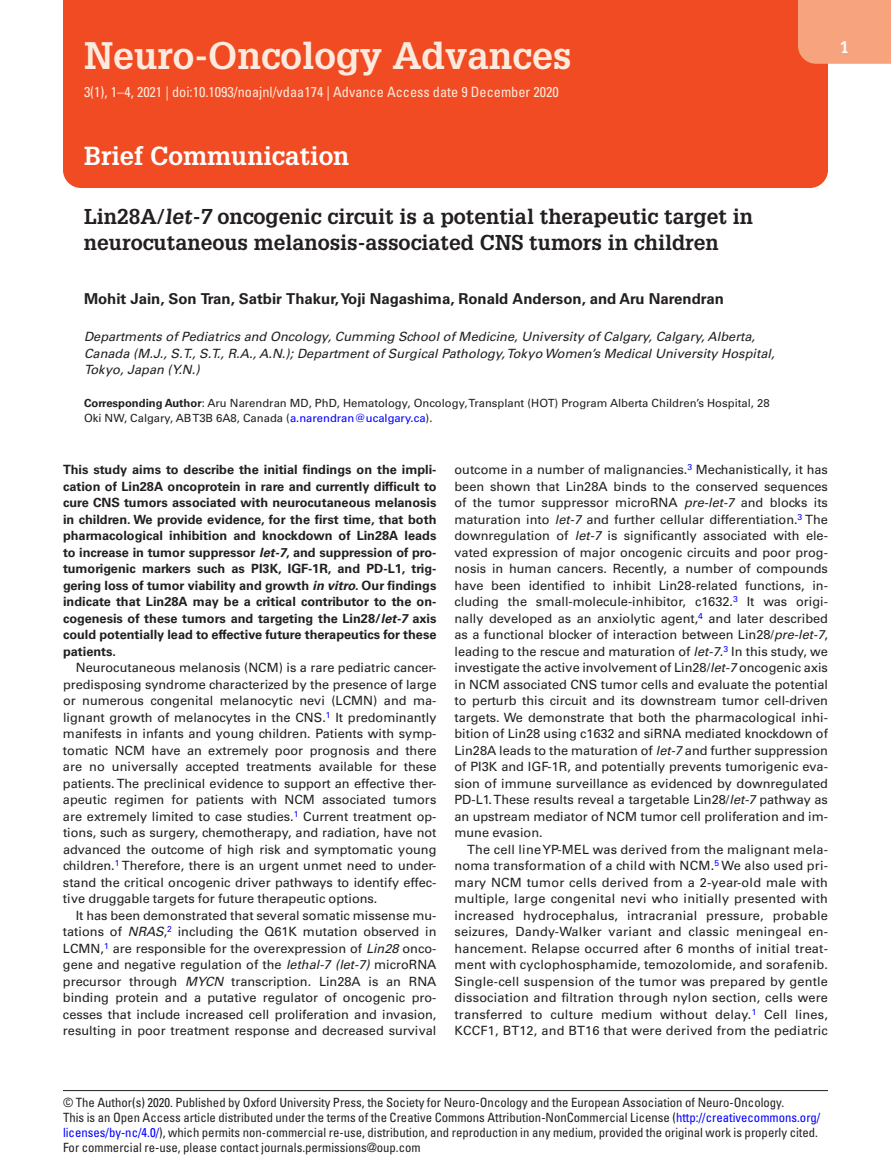
<style>
.page{position:relative;width:891px;height:1175px;background:#fff}
.page>*{position:absolute;margin:0;border:0;box-sizing:border-box;transform-origin:0 0}
.t1{font:700 37.5px "Glypha LT Std";color:#fdeade}
.t2{font:700 25.5px "Glypha LT Std";color:#fff}
.t3{font:700 21px/25.5px "Glypha LT Std";color:#231f20}
.t4{font:700 16.5px "Glypha LT Std";color:#fff}
.t5{font:700 15px "Univers LT Std";color:#231f20}
.t6{font:condensed 14.25px "Univers LT Std";color:#fdeade}
.t7{font:12.75px/16.5px "Univers LT Std";color:#231f20;text-align:justify}
.t8{font:700 12.75px/16.5px "Univers LT Std";color:#231f20;text-align:justify}
.t9{font:condensed 12.75px/15px "Univers LT Std";color:#231f20}
.t10{font:italic 12.75px/16.5px "Univers LT Std";letter-spacing:.005em;color:#231f20}
.t11{font:11.25px/15px "Univers LT Std";color:#231f20}
.s1{font-weight:700}
.s2{color:#00f}
.s3{font-style:italic}
</style>
<div class="page">
<div style="left:63px;top:0;width:765px;height:166px;background:#f04b22"></div>
<div style="left:798px;top:0;width:93px;height:64px;background:#f7a37d"></div>
<div style="left:63px;top:166px;width:765px;height:22px;background:#f04b22"></div>
<hr style="left:63px;top:1090px;width:765px;height:1px;background:#231f20">
<h1 class="t1" style="left:84px;top:32px;width:489px">Neuro-Oncology Advances</h1>
<p class="t6" style="left:84px;top:83px;width:476px">3(1), 1–4, 2021 | doi:10.1093/noajnl/vdaa174 | Advance Access date 9 December 2020</p>
<p class="t4" style="left:840px;top:37px;width:11px">1</p>
<h2 class="t2" style="left:84px;top:140px;width:267px">Brief Communication</h2>
<h3 class="t3" style="left:84px;top:204px;width:670px">Lin28A/let-7 oncogenic circuit is a potential therapeutic target in neurocutaneous melanosis-associated CNS tumors in children</h3>
<p class="t5" style="left:84px;top:290px;width:641px">Mohit Jain, Son Tran, Satbir Thakur, Yoji Nagashima, Ronald Anderson, and Aru Narendran</p>
<p class="t10" style="left:84px;top:329px;width:692px">Departments of Pediatrics and Oncology, Cumming School of Medicine, University of Calgary, Calgary, Alberta,<br>Canada (M.J., S.T., S.T., R.A., A.N.); Department of Surgical Pathology, Tokyo Women’s Medical University Hospital,<br>Tokyo, Japan (Y.N.)</p>
<p class="t11" style="left:84px;top:395px;width:687px"><span class="s1">Corresponding Author</span>: Aru Narendran MD, PhD, Hematology, Oncology, Transplant (HOT) Program Alberta Children’s Hospital, 28<br>Oki NW, Calgary, AB T3B 6A8, Canada (<span class="s2">a.narendran@ucalgary.ca</span>).</p>
<p class="t8" style="left:63px;top:461px;width:375px">This study aims to describe the initial findings on the impli&shy;cation of Lin28A oncoprotein in rare and currently difficult to cure CNS tumors associated with neurocutaneous melanosis in children. We provide evidence, for the first time, that both pharmacological inhibition and knockdown of Lin28A leads to increase in tumor suppressor <span class="s3">let-7</span>, and suppression of pro&shy;tumorigenic markers such as PI3K, IGF-1R, and PD-L1, trig&shy;gering loss of tumor viability and growth <span class="s3">in vitro</span>. Our findings indicate that Lin28A may be a critical contributor to the on&shy;cogenesis of these tumors and targeting the Lin28/<span class="s3">let-7</span> axis could potentially lead to effective future therapeutics for these patients.</p>
<p class="t7" style="left:63px;top:659px;width:375px;text-indent:13px">Neurocutaneous melanosis (NCM) is a rare pediatric cancer&shy;predisposing syndrome characterized by the presence of large or numerous congenital melanocytic nevi (LCMN) and ma&shy;lignant growth of melanocytes in the CNS.<sup>1</sup> It predominantly manifests in infants and young children. Patients with symp&shy;tomatic NCM have an extremely poor prognosis and there are no universally accepted treatments available for these patients. The preclinical evidence to support an effective ther&shy;apeutic regimen for patients with NCM associated tumors are extremely limited to case studies.<sup>1</sup> Current treatment op&shy;tions, such as surgery, chemotherapy, and radiation, have not advanced the outcome of high risk and symptomatic young children.<sup>1</sup> Therefore, there is an urgent unmet need to under&shy;stand the critical oncogenic driver pathways to identify effec&shy;tive druggable targets for future therapeutic options.</p>
<p class="t7" style="left:63px;top:907px;width:375px;text-indent:13px">It has been demonstrated that several somatic missense mu&shy;tations of <span class="s3">NRAS</span>,<sup>2</sup> including the Q61K mutation observed in LCMN,<sup>1</sup> are responsible for the overexpression of <span class="s3">Lin28</span> onco&shy;gene and negative regulation of the <span class="s3">lethal-7 (let-7)</span> microRNA precursor through <span class="s3">MYCN</span> transcription. Lin28A is an RNA binding protein and a putative regulator of oncogenic pro&shy;cesses that include increased cell proliferation and invasion, resulting in poor treatment response and decreased survival</p>
<p class="t7" style="left:454px;top:461px;width:375px">outcome in a number of malignancies.<sup>3</sup> Mechanistically, it has been shown that Lin28A binds to the conserved sequences of the tumor suppressor microRNA <span class="s3">pre-let-7</span> and blocks its maturation into <span class="s3">let-7</span> and further cellular differentiation.<sup>3</sup> The downregulation of <span class="s3">let-7</span> is significantly associated with ele&shy;vated expression of major oncogenic circuits and poor prog&shy;nosis in human cancers. Recently, a number of compounds have been identified to inhibit Lin28-related functions, in&shy;cluding the small-molecule-inhibitor, c1632.<sup>3</sup> It was origi&shy;nally developed as an anxiolytic agent,<sup>4</sup> and later described as a functional blocker of interaction between Lin28/<span class="s3">pre-let-7</span>, leading to the rescue and maturation of <span class="s3">let-7</span>.<sup>3</sup> In this study, we investigate the active involvement of Lin28/<span class="s3">let-7</span> oncogenic axis in NCM associated CNS tumor cells and evaluate the potential to perturb this circuit and its downstream tumor cell-driven targets. We demonstrate that both the pharmacological inhi&shy;bition of Lin28 using c1632 and siRNA mediated knockdown of Lin28A leads to the maturation of <span class="s3">let-7</span> and further suppression of PI3K and IGF-1R, and potentially prevents tumorigenic eva&shy;sion of immune surveillance as evidenced by downregulated PD-L1. These results reveal a targetable Lin28/<span class="s3">let-7</span> pathway as an upstream mediator of NCM tumor cell proliferation and im&shy;mune evasion.</p>
<p class="t7" style="left:454px;top:841px;width:375px;text-indent:13px">The cell line YP-MEL was derived from the malignant mela&shy;noma transformation of a child with NCM.<sup>5</sup> We also used pri&shy;mary NCM tumor cells derived from a 2-year-old male with multiple, large congenital nevi who initially presented with increased hydrocephalus, intracranial pressure, probable seizures, Dandy-Walker variant and classic meningeal en&shy;hancement. Relapse occurred after 6 months of initial treat&shy;ment with cyclophosphamide, temozolomide, and sorafenib.<br>Single-cell suspension of the tumor was prepared by gentle dissociation and filtration through nylon section, cells were transferred to culture medium without delay.<sup>1</sup> Cell lines, KCCF1, BT12, and BT16 that were derived from the pediatric</p>
<p class="t9" style="left:63px;top:1095px;width:723px">© The Author(s) 2020. Published by Oxford University Press, the Society for Neuro-Oncology and the European Association of Neuro-Oncology.</p>
<p class="t9" style="left:63px;top:1110px;width:759px">This is an Open Access article distributed under the terms of the Creative Commons Attribution-NonCommercial License (<span class="s2">http://creativecommons.org/ licenses/by-nc/4.0/</span>), which permits non-commercial re-use, distribution, and reproduction in any medium, provided the original work is properly cited.<br>For commercial re-use, please contact journals.permissions@oup.com</p>
</div>
